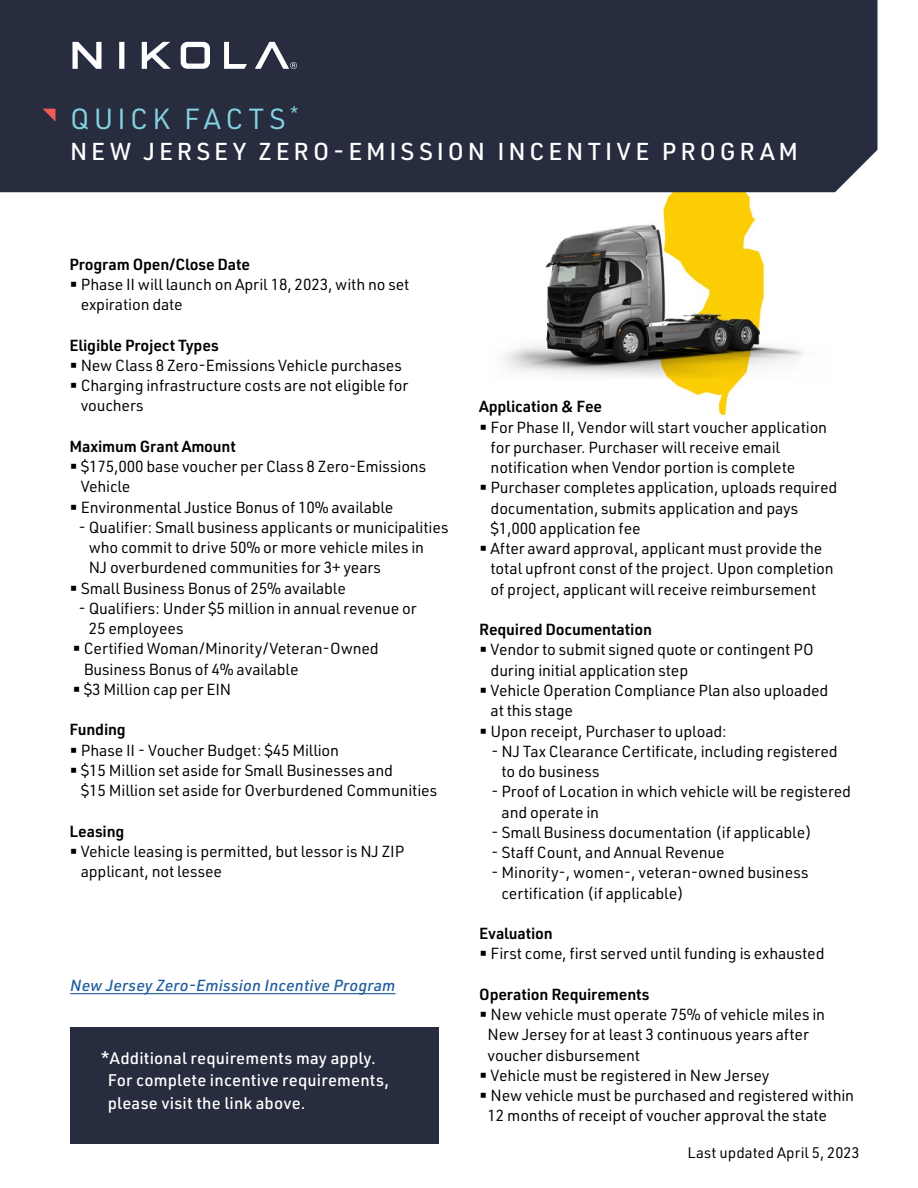
<style>
.page{position:relative;width:918px;height:1188px;background:#fff}
.page>*{position:absolute;margin:0;border:0;box-sizing:border-box;transform-origin:0 0}
.t1{font:28.5px "URWDIN";letter-spacing:.15em;color:#84d2e2}
.t2{font:500 24px "URWDIN";letter-spacing:.16em;color:#fff}
.t3{font:500 16.5px/22.5px "URWDIN";letter-spacing:.01em;color:#fff}
.t4{font:15.75px/20.2px "URWDIN";letter-spacing:-.01em;color:#000}
.t5{font:600 15.75px "URWDIN";letter-spacing:-.01em;color:#000}
.t6{font:italic 500 15.75px "URWDIN";letter-spacing:.01em;color:#215e9e}
.t7{font:15px "URWDIN";color:#000}
</style>
<div class="page">
<div style="left:70px;top:1027px;width:369px;height:116px;background:#272c3f"></div>
<img style="left:487px;top:192px;width:346px;height:224px">
<div style="left:0;top:0;width:878px;height:192px;background:#272c3f"></div>
<svg style="left:42px;top:109px;width:13px;height:13px"></svg>
<svg style="left:72px;top:42px;width:225px;height:27px"></svg>
<hr style="left:70px;top:993px;width:325px;height:1px;background:#215e9e">
<h1 class="t1" style="left:70px;top:100px;width:230px">QUICK FACTS<sup>*</sup></h1>
<h2 class="t2" style="left:70px;top:136px;width:729px">NEW JERSEY ZERO-EMISSION INCENTIVE PROGRAM</h2>
<p class="t5" style="left:69px;top:253px;width:182px">Program Open/Close Date</p>
<p class="t4" style="left:81px;top:274px;width:330px;text-indent:-11px">▬ Phase II will launch on April 18, 2023, with no set expiration date</p>
<p class="t5" style="left:69px;top:334px;width:151px">Eligible Project Types</p>
<p class="t4" style="left:69px;top:355px;width:334px">▬ New Class 8 Zero-Emissions Vehicle purchases</p>
<p class="t4" style="left:69px;top:375px;width:340px">▬ Charging infrastructure costs are not eligible for</p>
<p class="t4" style="left:81px;top:395px;width:64px">vouchers</p>
<p class="t5" style="left:69px;top:436px;width:168px">Maximum Grant Amount</p>
<p class="t4" style="left:69px;top:456px;width:358px">▬ $175,000 base voucher per Class 8 Zero-Emissions</p>
<p class="t4" style="left:81px;top:476px;width:51px">Vehicle</p>
<p class="t4" style="left:69px;top:496px;width:326px">▬ Environmental Justice Bonus of 10% available</p>
<p class="t4" style="left:78px;top:517px;width:372px">- Qualifier: Small business applicants or municipalities</p>
<p class="t4" style="left:89px;top:537px;width:337px">who commit to drive 50% or more vehicle miles in</p>
<p class="t4" style="left:89px;top:557px;width:294px">NJ overburdened communities for 3+ years</p>
<p class="t4" style="left:69px;top:577px;width:278px">▬ Small Business Bonus of 25% available</p>
<p class="t4" style="left:89px;top:598px;width:329px;text-indent:-10px">- Qualifiers: Under $5 million in annual revenue or<br>25 employees</p>
<p class="t4" style="left:69px;top:638px;width:311px">▪▬ Certified Woman/Minority/Veteran-Owned</p>
<p class="t4" style="left:84px;top:658px;width:216px">Business Bonus of 4% available</p>
<p class="t4" style="left:72px;top:679px;width:160px">▬ $3 Million cap per EIN</p>
<p class="t5" style="left:69px;top:719px;width:58px">Funding</p>
<p class="t4" style="left:69px;top:739px;width:271px">▬ Phase II - Voucher Budget: $45 Million</p>
<p class="t4" style="left:69px;top:760px;width:325px">▬ $15 Million set aside for Small Businesses and</p>
<p class="t4" style="left:81px;top:780px;width:358px">$15 Million set aside for Overburdened Communities</p>
<p class="t5" style="left:69px;top:820px;width:57px">Leasing</p>
<p class="t4" style="left:81px;top:841px;width:325px;text-indent:-11px">▬ Vehicle leasing is permitted, but lessor is NJ ZIP applicant, not lessee</p>
<p class="t6" style="left:70px;top:975px;width:327px">New Jersey Zero-Emission Incentive Program</p>
<p class="t3" style="left:108px;top:1046px;width:283px;text-indent:-7px">*Additional requirements may apply.<br>For complete incentive requirements, please visit the link above.</p>
<p class="t5" style="left:479px;top:396px;width:124px">Application &amp; Fee</p>
<p class="t4" style="left:479px;top:417px;width:349px">▬ For Phase II, Vendor will start voucher application</p>
<p class="t4" style="left:491px;top:437px;width:291px">for purchaser. Purchaser will receive email</p>
<p class="t4" style="left:491px;top:457px;width:306px">notification when Vendor portion is complete</p>
<p class="t4" style="left:479px;top:477px;width:360px">▬ Purchaser completes application, uploads required</p>
<p class="t4" style="left:491px;top:498px;width:309px">documentation, submits application and pays</p>
<p class="t4" style="left:491px;top:518px;width:152px">$1,000 application fee</p>
<p class="t4" style="left:479px;top:538px;width:345px">▬ After award approval, applicant must provide the</p>
<p class="t4" style="left:491px;top:558px;width:345px">total upfront const of the project. Upon completion</p>
<p class="t4" style="left:491px;top:579px;width:327px">of project, applicant will receive reimbursement</p>
<p class="t5" style="left:479px;top:619px;width:174px">Required Documentation</p>
<p class="t4" style="left:479px;top:639px;width:336px">▬ Vendor to submit signed quote or contingent PO</p>
<p class="t4" style="left:491px;top:660px;width:199px">during initial application step</p>
<p class="t4" style="left:479px;top:680px;width:351px">▬ Vehicle Operation Compliance Plan also uploaded</p>
<p class="t4" style="left:491px;top:700px;width:84px">at this stage</p>
<p class="t4" style="left:479px;top:720px;width:249px">▬ Upon receipt, Purchaser to upload:</p>
<p class="t4" style="left:502px;top:741px;width:338px;text-indent:-10px">- NJ Tax Clearance Certificate, including registered to do business</p>
<p class="t4" style="left:502px;top:781px;width:351px;text-indent:-10px">- Proof of Location in which vehicle will be registered and operate in</p>
<p class="t4" style="left:491px;top:822px;width:322px">- Small Business documentation (if applicable)</p>
<p class="t4" style="left:491px;top:842px;width:235px">- Staff Count, and Annual Revenue</p>
<p class="t4" style="left:502px;top:862px;width:308px;text-indent:-10px">- Minority-, women-, veteran-owned business certification (if applicable)</p>
<p class="t5" style="left:479px;top:923px;width:75px">Evaluation</p>
<p class="t4" style="left:479px;top:943px;width:347px">▬ First come, first served until funding is exhausted</p>
<p class="t5" style="left:479px;top:983px;width:172px">Operation Requirements</p>
<p class="t4" style="left:479px;top:1004px;width:347px">▬ New vehicle must operate 75% of vehicle miles in</p>
<p class="t4" style="left:488px;top:1024px;width:323px">New Jersey for at least 3 continuous years after</p>
<p class="t4" style="left:488px;top:1044px;width:154px">voucher disbursement</p>
<p class="t4" style="left:479px;top:1065px;width:292px">▬ Vehicle must be registered in New Jersey</p>
<p class="t4" style="left:479px;top:1085px;width:376px">▬ New vehicle must be purchased and registered within</p>
<p class="t4" style="left:488px;top:1105px;width:341px">12 months of receipt of voucher approval the state</p>
<p class="t7" style="left:688px;top:1143px;width:174px">Last updated April 5, 2023</p>
</div>
